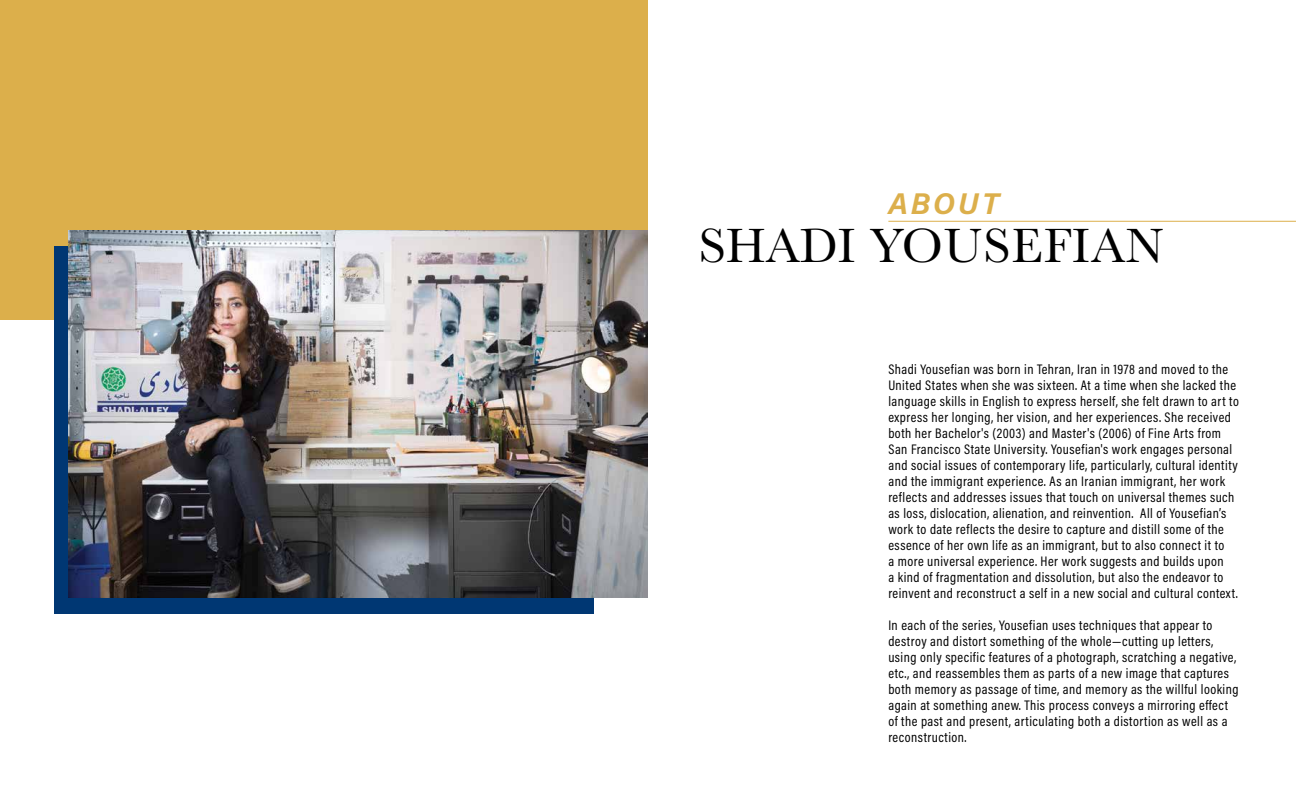
<style>
.page{position:relative;width:1296px;height:792px;background:#fff}
.page>*{position:absolute;margin:0;border:0;box-sizing:border-box;transform-origin:0 0}
.t1{font:50px "Baskerville";letter-spacing:.02em;color:#000}
.t2{font:30px "Acumin Variable Concept";letter-spacing:.105em;color:#dcaf4b}
.t3{font:14px/16px "Acumin Variable Concept";letter-spacing:-.06em;color:#000}
</style>
<div class="page">
<div style="left:0;top:0;width:648px;height:320px;background:#dcaf4b"></div>
<div style="left:54px;top:246px;width:540px;height:368px;background:#003773"></div>
<img style="left:68px;top:230px;width:580px;height:368px">
<hr style="left:888px;top:221px;width:408px;height:1px;background:#dcaf4b">
<h2 class="t2" style="left:888px;top:183px;width:112px">ABOUT</h2>
<h1 class="t1" style="left:699px;top:214px;width:466px">SHADI YOUSEFIAN</h1>
<p class="t3" style="left:888px;top:361px;width:354px">Shadi Yousefian was born in Tehran, Iran in 1978 and moved to the United States when she was sixteen. At a time when she lacked the language skills in English to express herself, she felt drawn to art to express her longing, her vision, and her experiences. She received both her Bachelor's (2003) and Master's (2006) of Fine Arts from San Francisco State University. Yousefian's work engages personal and social issues of contemporary life, particularly, cultural identity and the immigrant experience. As an Iranian immigrant, her work reflects and addresses issues that touch on universal themes such as loss, dislocation, alienation, and reinvention. All of Yousefian’s work to date reflects the desire to capture and distill some of the essence of her own life as an immigrant, but to also connect it to<br>a more universal experience. Her work suggests and builds upon<br>a kind of fragmentation and dissolution, but also the endeavor to reinvent and reconstruct a self in a new social and cultural context.</p>
<p class="t3" style="left:888px;top:617px;width:353px">In each of the series, Yousefian uses techniques that appear to destroy and distort something of the whole—cutting up letters, using only specific features of a photograph, scratching a negative, etc., and reassembles them as parts of a new image that captures both memory as passage of time, and memory as the willful looking again at something anew. This process conveys a mirroring effect of the past and present, articulating both a distortion as well as a reconstruction.</p>
</div>
